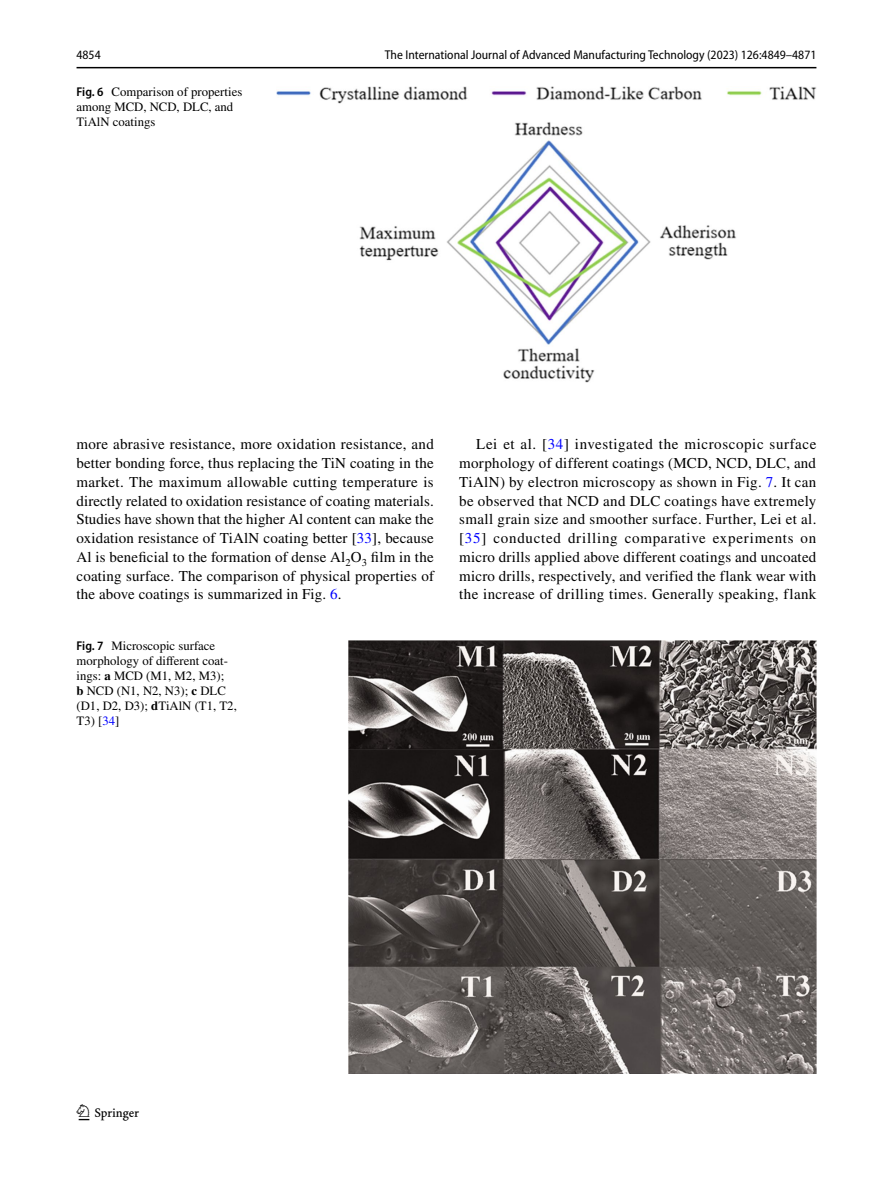
<style>
.page{position:relative;width:893px;height:1187px;background:#fff}
.page>*{position:absolute;margin:0;border:0;box-sizing:border-box;transform-origin:0 0}
.t1{font:22.5px "Springnew Regular 2";color:#000}
.t2{font:15px/18.8px "STIX";letter-spacing:.025em;color:#000;text-align:justify}
.t3{font:12.75px/15px "STIX";color:#000}
.t4{font:semi-condensed 12.75px "Myriad Pro";color:#000}
.s1{font-family:"Myriad Pro";font-weight:600;font-stretch:semi-condensed}
.s2{color:#00f}
.s3{font-weight:700}
</style>
<div class="page">
<hr style="left:77px;top:67px;width:739px;height:1px;background:#000">
<img style="left:276px;top:87px;width:540px;height:295px">
<img style="left:349px;top:640px;width:467px;height:433px">
<p class="t4" style="left:77px;top:48px;width:26px">4854</p>
<p class="t4" style="left:385px;top:48px;width:433px">The International Journal of Advanced Manufacturing Technology (2023) 126:4849–4871</p>
<p class="t3" style="left:77px;top:85px;width:167px"><span class="s1">Fig. 6</span> Comparison of properties among MCD, NCD, DLC, and<br>TiAlN coatings</p>
<p class="t2" style="left:77px;top:436px;width:359px">more abrasive resistance, more oxidation resistance, and better bonding force, thus replacing the TiN coating in the market. The maximum allowable cutting temperature is directly related to oxidation resistance of coating materials.<br>Studies have shown that the higher Al content can make the oxidation resistance of TiAlN coating better [<span class="s2">33</span>], because Al is beneficial to the formation of dense Al<sub>2</sub>O<sub>3</sub> film in the coating surface. The comparison of physical properties of the above coatings is summarized in Fig. <span class="s2">6</span>.</p>
<p class="t2" style="left:459px;top:436px;width:359px;text-indent:17px">Lei et al. [<span class="s2">34</span>] investigated the microscopic surface morphology of different coatings (MCD, NCD, DLC, and TiAlN) by electron microscopy as shown in Fig. <span class="s2">7</span>. It can be observed that NCD and DLC coatings have extremely small grain size and smoother surface. Further, Lei et al. [<span class="s2">35</span>] conducted drilling comparative experiments on micro drills applied above different coatings and uncoated micro drills, respectively, and verified the flank wear with the increase of drilling times. Generally speaking, flank</p>
<p class="t3" style="left:77px;top:639px;width:162px"><span class="s1">Fig. 7</span> Microscopic surface morphology of different coat&shy;ings: <span class="s3">a</span> MCD (M1, M2, M3);<br><span class="s3">b</span> NCD (N1, N2, N3); <span class="s3">c</span> DLC (D1, D2, D3); <span class="s3">d</span>TiAlN (T1, T2,<br>T3) [<span class="s2">34</span>]</p>
<h1 class="t1" style="left:79px;top:1104px;width:62px">1 3</h1>
</div>
